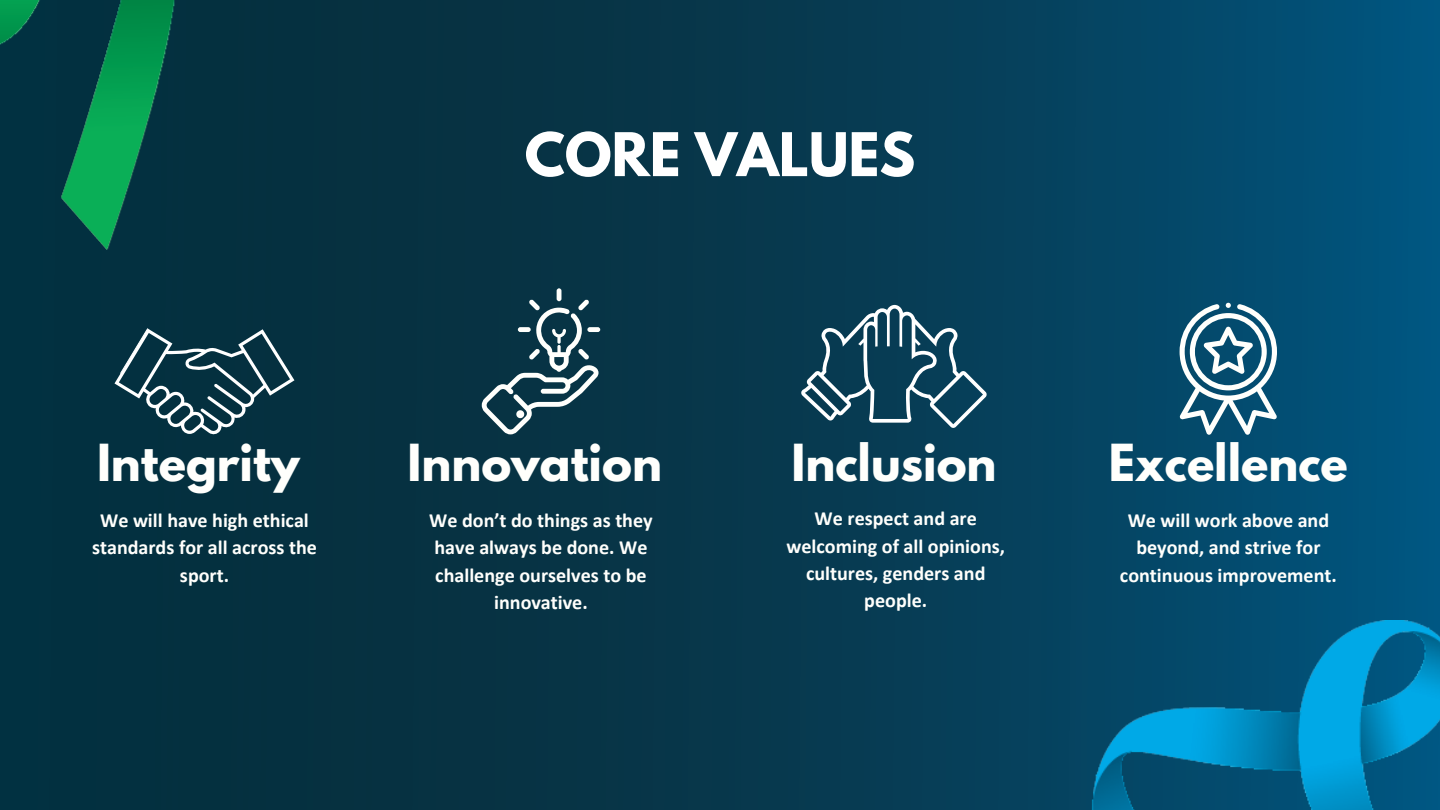
<style>
.page{position:relative;width:1440px;height:810px;background:#fff}
.page>*{position:absolute;margin:0;border:0;box-sizing:border-box;transform-origin:0 0}
.t1{font:700 53.3px "League Spartan";color:#fff}
.t2{font:700 45.2px "League Spartan";color:#fffffc}
.t3{font:700 20.1px/27.3px "Calibri";color:#fffffc;text-align:center}
</style>
<div class="page">
<div style="left:0;top:0;width:1440px;height:810px;background:linear-gradient(to right,#062832,#044e73)"></div>
<img style="left:914px;top:620px;width:526px;height:190px">
<img style="left:0;top:0;width:295px;height:249px">
<svg style="left:1180px;top:303px;width:97px;height:132px"></svg>
<svg style="left:801px;top:305px;width:186px;height:123px;background:#2e5b6f"></svg>
<hr style="left:557px;top:288px;width:4px;height:13px;background:#fffffc;border-radius:2px">
<svg style="left:482px;top:299px;width:117px;height:135px;background:#355966"></svg>
<svg style="left:115px;top:329px;width:179px;height:105px;background:#2b505d"></svg>
<p class="t1" style="left:525px;top:128px;width:392px">CORE VALUES</p>
<p class="t2" style="left:97px;top:440px;width:204px">Integrity</p>
<p class="t2" style="left:408px;top:440px;width:256px">Innovation</p>
<p class="t2" style="left:792px;top:440px;width:206px">Inclusion</p>
<p class="t2" style="left:1109px;top:440px;width:240px">Excellence</p>
<p class="t3" style="left:92px;top:508px;width:226px">We will have high ethical standards for all across the sport.</p>
<p class="t3" style="left:429px;top:508px;width:225px">We don’t do things as they have always be done. We challenge ourselves to be innovative.</p>
<p class="t3" style="left:787px;top:507px;width:220px">We respect and are welcoming of all opinions, cultures, genders and people.</p>
<p class="t3" style="left:1120px;top:508px;width:218px">We will work above and beyond, and strive for continuous improvement.</p>
</div>
